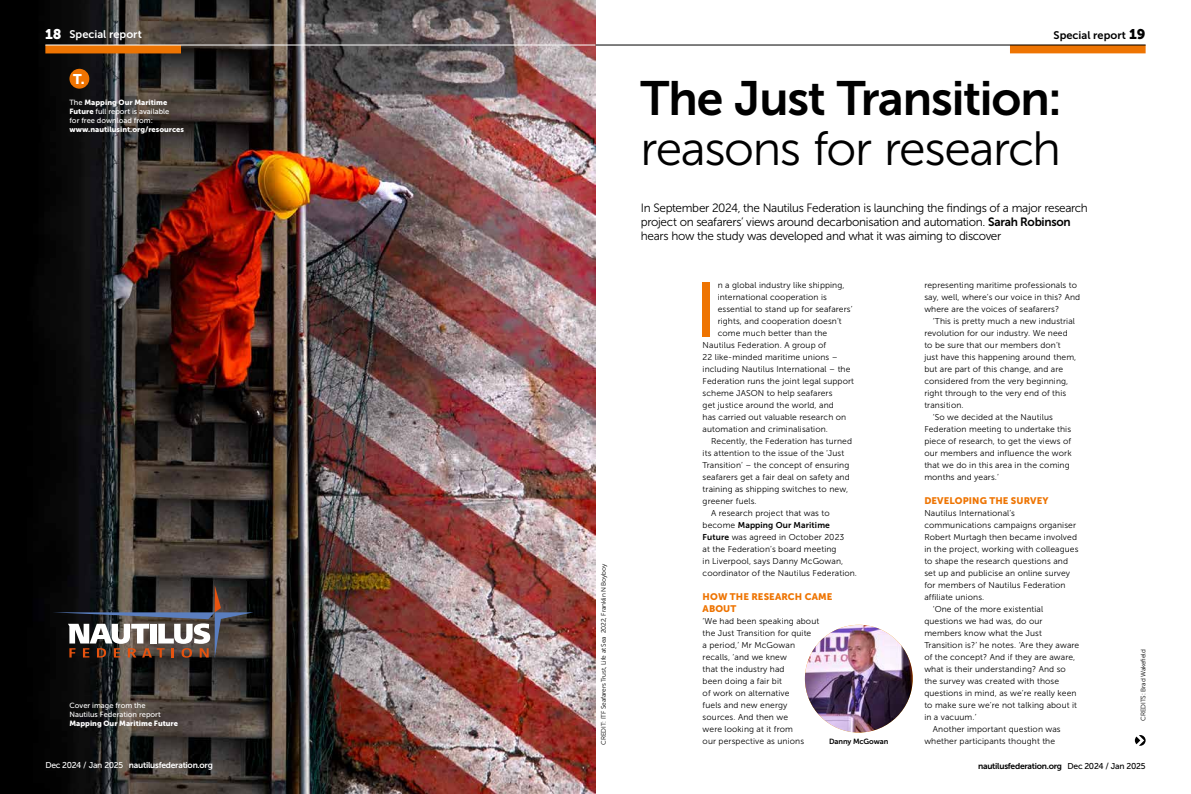
<style>
.page{position:relative;width:1191px;height:794px;background:#fff}
.page>*{position:absolute;margin:0;border:0;box-sizing:border-box;transform-origin:0 0}
.t1{font:76.5px "Museo Sans 500";color:#ee7402}
.t2{font:48px "Museo Sans 700";letter-spacing:-.025em;color:#000}
.t3{font:48px "Museo Sans 300";letter-spacing:-.03em;color:#000}
.t4{font:14px "Museo Sans 900";color:#fff}
.t5{font:12px/14px "Museo Sans 300";letter-spacing:-.025em;color:#000}
.t6{font:11px "Museo Sans 700";color:#fff}
.t7{font:11px "Museo Sans 700";color:#000}
.t8{font:9.5px/12px "Museo Sans 900";letter-spacing:.01em;color:#ee7402}
.t9{font:8.5px/12px "Museo Sans 300";letter-spacing:.01em;color:#000}
.t10{font:8.5px "Museo Sans 700";letter-spacing:-.03em;color:#fff}
.t11{font:8.5px "Museo Sans 700";letter-spacing:-.03em;color:#000}
.t12{font:8.5px "Museo Sans 700";letter-spacing:.01em;color:#000}
.t13{font:7.5px/9px "Museo Sans 500";color:#fff}
.t14{font:7.5px "Museo Sans 900";color:#fff}
.t15{font:7.5px "Museo Sans 700";letter-spacing:-.01em;color:#000}
.t16{font:6.5px "Museo Sans 300";letter-spacing:-.02em;color:#000}
.s1{font-family:"Museo Sans 900";font-size:14px}
.s2{font-family:"Museo Sans 500"}
.s3{font-family:"Museo Sans 900"}
.s4{font-family:"Museo Sans 700"}
.s5{font-family:"Museo Sans 300"}
</style>
<div class="page">
<img style="left:0;top:0;width:595px;height:794px">
<div style="left:45px;top:45px;width:136px;height:8px;background:#ee7402"></div>
<div style="left:1010px;top:45px;width:135px;height:8px;background:#ee7402"></div>
<hr style="left:595px;top:45px;width:550px;height:1px;background:#000">
<svg style="left:1134px;top:735px;width:11px;height:11px"></svg>
<img style="left:805px;top:625px;width:107px;height:107px;border-radius:54px">
<hr style="left:45px;top:45px;width:550px;height:1px;background:#fff">
<svg style="left:52px;top:585px;width:201px;height:73px;background:#504b4a"></svg>
<div style="left:69px;top:69px;width:20px;height:20px;background:#ee7402;border-radius:50%"></div>
<p class="t6" style="left:45px;top:29px;width:98px"><span class="s1">18</span> Special report</p>
<p class="t7" style="left:1053px;top:29px;width:93px">Special report <span class="s1">19</span></p>
<h3 class="t4" style="left:73px;top:71px;width:13px">T.</h3>
<p class="t14" style="left:69px;top:98px;width:99px"><span class="s2">The</span> Mapping Our Maritime</p>
<p class="t13" style="left:69px;top:107px;width:101px"><span class="s3">Future</span> full report is available for free download from:</p>
<p class="t14" style="left:69px;top:125px;width:116px">www.nautilusint.org/resources</p>
<p class="t13" style="left:69px;top:701px;width:93px">Cover image from the<br>Nautilus Federation report</p>
<p class="t14" style="left:69px;top:719px;width:110px">Mapping Our Maritime Future</p>
<p class="t16" style="left:600px;top:744px;width:182px;rotate:-90deg">CREDIT: ITF Seafarers Trust, Life at Sea 2022, Franklin N Boyboy</p>
<h2 class="t2" style="left:640px;top:72px;width:423px">The Just Transition:</h2>
<h2 class="t3" style="left:640px;top:123px;width:422px">reasons for research</h2>
<p class="t5" style="left:641px;top:200px;width:448px">In September 2024, the Nautilus Federation is launching the findings of a major research project on seafarers’ views around decarbonisation and automation. <span class="s4">Sarah Robinson </span>hears how the study was developed and what it was aiming to discover</p>
<h1 class="t1" style="left:695px;top:268px;width:24px">I</h1>
<p class="t9" style="left:717px;top:279px;width:128px">n a global industry like shipping,</p>
<p class="t9" style="left:924px;top:279px;width:157px">representing maritime professionals to say, well, where’s our voice in this? And where are the voices of seafarers?</p>
<p class="t9" style="left:932px;top:315px;width:144px">‘This is pretty much a new industrial</p>
<p class="t9" style="left:924px;top:327px;width:145px">revolution for our industry. We need</p>
<p class="t9" style="left:924px;top:339px;width:138px">to be sure that our members don’t</p>
<p class="t9" style="left:924px;top:351px;width:153px">just have this happening around them,</p>
<p class="t9" style="left:924px;top:363px;width:140px">but are part of this change, and are</p>
<p class="t9" style="left:924px;top:375px;width:145px">considered from the very beginning,</p>
<p class="t9" style="left:924px;top:387px;width:143px">right through to the very end of this</p>
<p class="t9" style="left:924px;top:399px;width:41px">transition.</p>
<p class="t9" style="left:932px;top:411px;width:121px">‘So we decided at the Nautilus</p>
<p class="t9" style="left:924px;top:423px;width:148px">Federation meeting to undertake this</p>
<p class="t9" style="left:924px;top:435px;width:148px">piece of research, to get the views of</p>
<p class="t9" style="left:924px;top:447px;width:149px">our members and influence the work</p>
<p class="t9" style="left:924px;top:459px;width:147px">that we do in this area in the coming</p>
<p class="t9" style="left:924px;top:471px;width:76px">months and years.’</p>
<p class="t8" style="left:924px;top:495px;width:126px">DEVELOPING THE SURVEY</p>
<p class="t9" style="left:924px;top:507px;width:92px">Nautilus International’s</p>
<p class="t9" style="left:924px;top:519px;width:153px">communications campaigns organiser</p>
<p class="t9" style="left:924px;top:531px;width:154px">Robert Murtagh then became involved</p>
<p class="t9" style="left:924px;top:543px;width:156px">in the project, working with colleagues</p>
<p class="t9" style="left:924px;top:555px;width:145px">to shape the research questions and</p>
<p class="t9" style="left:924px;top:567px;width:147px">set up and publicise an online survey</p>
<p class="t9" style="left:924px;top:579px;width:143px">for members of Nautilus Federation</p>
<p class="t9" style="left:924px;top:591px;width:61px">affiliate unions.</p>
<p class="t9" style="left:932px;top:603px;width:112px">‘One of the more existential</p>
<p class="t9" style="left:924px;top:615px;width:120px">questions we had was, do our</p>
<p class="t9" style="left:924px;top:627px;width:119px">members know what the Just</p>
<p class="t9" style="left:924px;top:639px;width:156px">Transition is?’ he notes. ‘Are they aware</p>
<p class="t9" style="left:924px;top:651px;width:152px">of the concept? And if they are aware,</p>
<p class="t9" style="left:924px;top:663px;width:143px">what is their understanding? And so</p>
<p class="t9" style="left:924px;top:675px;width:136px">the survey was created with those</p>
<p class="t9" style="left:924px;top:687px;width:154px">questions in mind, as we’re really keen</p>
<p class="t9" style="left:924px;top:699px;width:154px">to make sure we’re not talking about it</p>
<p class="t9" style="left:924px;top:711px;width:54px">in a vacuum.’</p>
<p class="t9" style="left:932px;top:723px;width:129px">Another important question was</p>
<p class="t9" style="left:717px;top:291px;width:111px">international cooperation is</p>
<p class="t9" style="left:717px;top:303px;width:136px">essential to stand up for seafarers’</p>
<p class="t9" style="left:717px;top:315px;width:125px">rights, and cooperation doesn’t</p>
<p class="t9" style="left:717px;top:327px;width:111px">come much better than the</p>
<p class="t9" style="left:702px;top:339px;width:125px">Nautilus Federation. A group of</p>
<p class="t9" style="left:702px;top:351px;width:137px">22 like-minded maritime unions –</p>
<p class="t9" style="left:702px;top:363px;width:149px">including Nautilus International – the</p>
<p class="t9" style="left:702px;top:375px;width:153px">Federation runs the joint legal support</p>
<p class="t9" style="left:702px;top:387px;width:131px">scheme JASON to help seafarers</p>
<p class="t9" style="left:702px;top:399px;width:133px">get justice around the world, and</p>
<p class="t9" style="left:702px;top:411px;width:145px">has carried out valuable research on</p>
<p class="t9" style="left:702px;top:423px;width:127px">automation and criminalisation.</p>
<p class="t9" style="left:711px;top:435px;width:142px">Recently, the Federation has turned</p>
<p class="t9" style="left:702px;top:447px;width:143px">its attention to the issue of the ‘Just</p>
<p class="t9" style="left:702px;top:459px;width:148px">Transition’ – the concept of ensuring</p>
<p class="t9" style="left:702px;top:471px;width:149px">seafarers get a fair deal on safety and</p>
<p class="t9" style="left:702px;top:483px;width:147px">training as shipping switches to new,</p>
<p class="t9" style="left:702px;top:495px;width:56px">greener fuels.</p>
<p class="t9" style="left:711px;top:507px;width:120px">A research project that was to</p>
<p class="t12" style="left:702px;top:520px;width:129px"><span class="s5">become</span> Mapping Our Maritime</p>
<p class="t9" style="left:702px;top:531px;width:156px"><span class="s4">Future</span> was agreed in October 2023<br>at the Federation’s board meeting<br>in Liverpool, says Danny McGowan, coordinator of the Nautilus Federation.</p>
<p class="t8" style="left:702px;top:591px;width:131px">HOW THE RESEARCH CAME<br>ABOUT</p>
<p class="t9" style="left:702px;top:615px;width:118px">‘We had been speaking about the Just Transition for quite<br>a period,’ Mr McGowan recalls, ‘and we knew<br>that the industry had<br>been doing a fair bit<br>of work on alternative<br>fuels and new energy sources. And then we<br>were looking at it from<br>our perspective as unions</p>
<p class="t15" style="left:829px;top:737px;width:61px">Danny McGowan</p>
<p class="t9" style="left:924px;top:735px;width:132px">whether participants thought the</p>
<p class="t16" style="left:1139px;top:720px;width:73px;rotate:-90deg">CREDITS: Brad Wakefield</p>
<p class="t10" style="left:45px;top:761px;width:169px"><span class="s2">Dec 2024 / Jan 2025</span> nautilusfederation.org</p>
<p class="t11" style="left:978px;top:761px;width:169px">nautilusfederation.org <span class="s2">Dec 2024 / Jan 2025</span></p>
</div>
